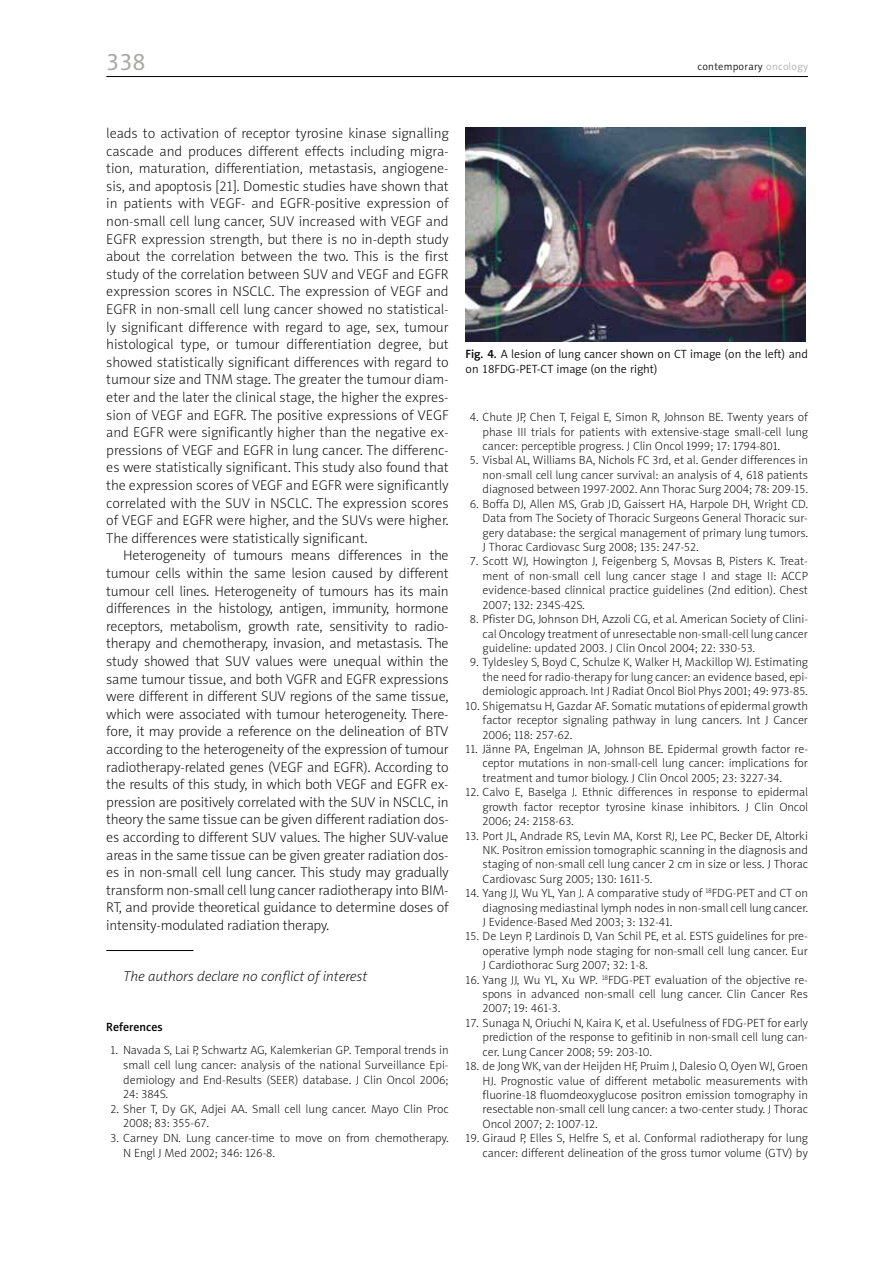
<style>
.page{position:relative;width:893px;height:1263px;background:#fff}
.page>*{position:absolute;margin:0;border:0;box-sizing:border-box;transform-origin:0 0}
.t1{font:24px "Naomi Sans EFN";color:#a8a8a7}
.t2{font:14.25px/17.5px "Naomi Sans EFN Thin";letter-spacing:-.01em;color:#000;text-align:justify}
.t3{font:italic 14.25px "Naomi Sans EFN Thin";color:#000}
.t4{font:12px/14.4px "Naomi Sans EFN Thin";color:#000;text-align:justify}
.t5{font:12px/15px "Naomi Sans EFN Light";color:#000}
.t6{font:12px "Naomi Sans EFN Medium";color:#000}
.t7{font:10.5px "Naomi Sans EFN Light";letter-spacing:.03em;color:#000}
.s1{color:#a8a8a7}
.s2{font-family:"Naomi Sans EFN Medium"}
</style>
<div class="page">
<hr style="left:106px;top:76px;width:702px;height:1px;background:#000">
<hr style="left:106px;top:950px;width:87px;height:1px;background:#000">
<img style="left:466px;top:128px;width:340px;height:213px">
<h1 class="t1" style="left:106px;top:47px;width:41px">338</h1>
<p class="t7" style="left:697px;top:61px;width:112px">contemporary <span class="s1">oncology</span></p>
<p class="t2" style="left:106px;top:124px;width:344px">leads to activation of receptor tyrosine kinase signalling cascade and produces different effects including migra&shy;tion, maturation, differentiation, metastasis, angiogene&shy;sis, and apoptosis [21]. Domestic studies have shown that in patients with VEGF- and EGFR-positive expression of non-small cell lung cancer, SUV increased with VEGF and EGFR expression strength, but there is no in-depth study about the correlation between the two. This is the first study of the correlation between SUV and VEGF and EGFR expression scores in NSCLC. The expression of VEGF and EGFR in non-small cell lung cancer showed no statistical&shy;ly significant difference with regard to age, sex, tumour histological type, or tumour differentiation degree, but showed statistically significant differences with regard to tumour size and TNM stage. The greater the tumour diam&shy;eter and the later the clinical stage, the higher the expres&shy;sion of VEGF and EGFR. The positive expressions of VEGF and EGFR were significantly higher than the negative ex&shy;pressions of VEGF and EGFR in lung cancer. The differenc&shy;es were statistically significant. This study also found that the expression scores of VEGF and EGFR were significantly correlated with the SUV in NSCLC. The expression scores of VEGF and EGFR were higher, and the SUVs were higher.<br>The differences were statistically significant.</p>
<p class="t2" style="left:106px;top:547px;width:344px;text-indent:17px">Heterogeneity of tumours means differences in the tumour cells within the same lesion caused by different tumour cell lines. Heterogeneity of tumours has its main differences in the histology, antigen, immunity, hormone receptors, metabolism, growth rate, sensitivity to radio&shy;therapy and chemotherapy, invasion, and metastasis. The study showed that SUV values were unequal within the same tumour tissue, and both VGFR and EGFR expressions were different in different SUV regions of the same tissue, which were associated with tumour heterogeneity. There&shy;fore, it may provide a reference on the delineation of BTV according to the heterogeneity of the expression of tumour radiotherapy-related genes (VEGF and EGFR). According to the results of this study, in which both VEGF and EGFR ex&shy;pression are positively correlated with the SUV in NSCLC, in theory the same tissue can be given different radiation dos&shy;es according to different SUV values. The higher SUV-value areas in the same tissue can be given greater radiation dos&shy;es in non-small cell lung cancer. This study may gradually transform non-small cell lung cancer radiotherapy into BIM-RT, and provide theoretical guidance to determine doses of intensity-modulated radiation therapy.</p>
<p class="t3" style="left:123px;top:968px;width:245px">The authors declare no conflict of interest</p>
<p class="t6" style="left:106px;top:1020px;width:58px">References</p>
<p class="t4" style="left:123px;top:1043px;width:327px;text-indent:-13px">1. Navada S, Lai P, Schwartz AG, Kalemkerian GP. Temporal trends in small cell lung cancer: analysis of the national Surveillance Epi&shy;demiology and End-Results (SEER) database. J Clin Oncol 2006; 24: 384S.</p>
<p class="t4" style="left:123px;top:1102px;width:327px;text-indent:-13px">2. Sher T, Dy GK, Adjei AA. Small cell lung cancer. Mayo Clin Proc<br>2008; 83: 355-67.</p>
<p class="t4" style="left:123px;top:1131px;width:327px;text-indent:-13px">3. Carney DN. Lung cancer-time to move on from chemotherapy.<br>N Engl J Med 2002; 346: 126-8.</p>
<p class="t5" style="left:466px;top:347px;width:344px"><span class="s2">Fig. 4.</span> A lesion of lung cancer shown on CT image (on the left) and on 18FDG-PET-CT image (on the right)</p>
<p class="t4" style="left:483px;top:410px;width:327px;text-indent:-13px">4. Chute JP, Chen T, Feigal E, Simon R, Johnson BE. Twenty years of phase III trials for patients with extensive-stage small-cell lung cancer: perceptible progress. J Clin Oncol 1999; 17: 1794-801.</p>
<p class="t4" style="left:483px;top:453px;width:327px;text-indent:-13px">5. Visbal AL, Williams BA, Nichols FC 3rd, et al. Gender differences in non-small cell lung cancer survival: an analysis of 4, 618 patients diagnosed between 1997-2002. Ann Thorac Surg 2004; 78: 209-15.</p>
<p class="t4" style="left:483px;top:497px;width:327px;text-indent:-13px">6. Boffa DJ, Allen MS, Grab JD, Gaissert HA, Harpole DH, Wright CD.<br>Data from The Society of Thoracic Surgeons General Thoracic sur&shy;gery database: the sergical management of primary lung tumors.<br>J Thorac Cardiovasc Surg 2008; 135: 247-52.</p>
<p class="t4" style="left:483px;top:554px;width:327px;text-indent:-13px">7. Scott WJ, Howington J, Feigenberg S, Movsas B, Pisters K. Treat&shy;ment of non-small cell lung cancer stage I and stage II: ACCP evidence-based clinnical practice guidelines (2nd edition). Chest 2007; 132: 234S-42S.</p>
<p class="t4" style="left:483px;top:612px;width:327px;text-indent:-13px">8. Pfister DG, Johnson DH, Azzoli CG, et al. American Society of Clini&shy;cal Oncology treatment of unresectable non-small-cell lung cancer guideline: updated 2003. J Clin Oncol 2004; 22: 330-53.</p>
<p class="t4" style="left:483px;top:655px;width:327px;text-indent:-13px">9. Tyldesley S, Boyd C, Schulze K, Walker H, Mackillop WJ. Estimating the need for radio-therapy for lung cancer: an evidence based, epi&shy;demiologic approach. Int J Radiat Oncol Biol Phys 2001; 49: 973-85.</p>
<p class="t4" style="left:483px;top:698px;width:327px;text-indent:-17px">10. Shigematsu H, Gazdar AF. Somatic mutations of epidermal growth factor receptor signaling pathway in lung cancers. Int J Cancer 2006; 118: 257-62.</p>
<p class="t4" style="left:483px;top:742px;width:327px;text-indent:-17px">11. Jänne PA, Engelman JA, Johnson BE. Epidermal growth factor re&shy;ceptor mutations in non-small-cell lung cancer: implications for treatment and tumor biology. J Clin Oncol 2005; 23: 3227-34.</p>
<p class="t4" style="left:483px;top:785px;width:327px;text-indent:-17px">12. Calvo E, Baselga J. Ethnic differences in response to epidermal growth factor receptor tyrosine kinase inhibitors. J Clin Oncol 2006; 24: 2158-63.</p>
<p class="t4" style="left:483px;top:828px;width:327px;text-indent:-17px">13. Port JL, Andrade RS, Levin MA, Korst RJ, Lee PC, Becker DE, Altorki NK. Positron emission tomographic scanning in the diagnosis and staging of non-small cell lung cancer 2 cm in size or less. J Thorac Cardiovasc Surg 2005; 130: 1611-5.</p>
<p class="t4" style="left:483px;top:886px;width:327px;text-indent:-17px">14. Yang JJ, Wu YL, Yan J. A comparative study of <sup>18</sup>FDG-PET and CT on diagnosing mediastinal lymph nodes in non-small cell lung cancer.<br>J Evidence-Based Med 2003; 3: 132-41.</p>
<p class="t4" style="left:483px;top:929px;width:327px;text-indent:-17px">15. De Leyn P, Lardinois D, Van Schil PE, et al. ESTS guidelines for pre&shy;operative lymph node staging for non-small cell lung cancer. Eur J Cardiothorac Surg 2007; 32: 1-8.</p>
<p class="t4" style="left:483px;top:972px;width:327px;text-indent:-17px">16. Yang JJ, Wu YL, Xu WP. <sup>18</sup>FDG-PET evaluation of the objective re&shy;spons in advanced non-small cell lung cancer. Clin Cancer Res 2007; 19: 461-3.</p>
<p class="t4" style="left:483px;top:1016px;width:327px;text-indent:-17px">17. Sunaga N, Oriuchi N, Kaira K, et al. Usefulness of FDG-PET for early prediction of the response to gefitinib in non-small cell lung can&shy;cer. Lung Cancer 2008; 59: 203-10.</p>
<p class="t4" style="left:483px;top:1059px;width:327px;text-indent:-17px">18. de Jong WK, van der Heijden HF, Pruim J, Dalesio O, Oyen WJ, Groen HJ. Prognostic value of different metabolic measurements with fluorine-18 fluomdeoxyglucose positron emission tomography in resectable non-small cell lung cancer: a two-center study. J Thorac Oncol 2007; 2: 1007-12.</p>
<p class="t4" style="left:466px;top:1131px;width:344px;text-align:right">19. Giraud P, Elles S, Helfre S, et al. Conformal radiotherapy for lung cancer: different delineation of the gross tumor volume (GTV) by</p>
</div>
